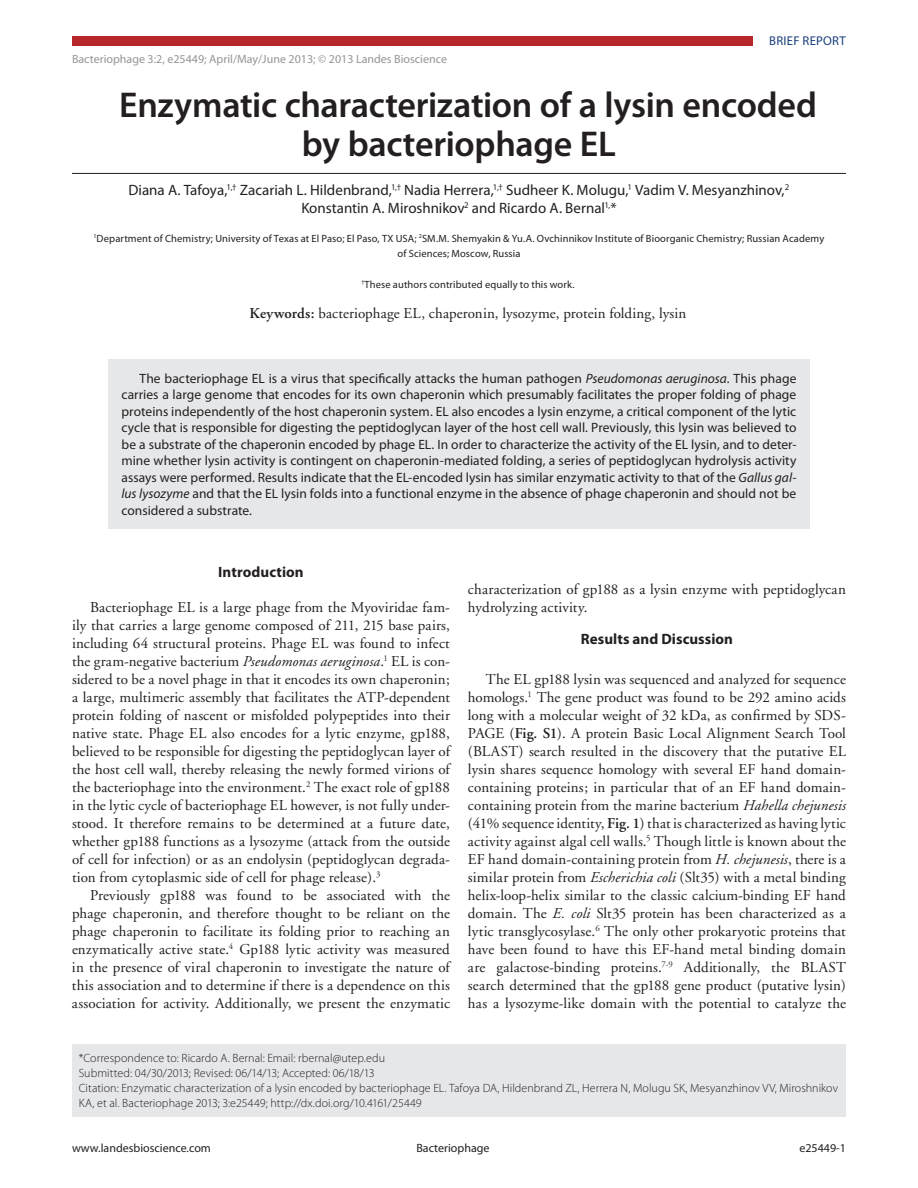
<style>
.page{position:relative;width:918px;height:1188px;background:#fff}
.page>*{position:absolute;margin:0;border:0;box-sizing:border-box;transform-origin:0 0}
.t1{font:600 36px/39px "Myriad Pro";letter-spacing:-.01em;color:#231f20;text-align:center}
.t2{font:15px/18px "Adobe Garamond";letter-spacing:.01em;color:#231f20;text-align:justify}
.t3{font:15px/18px "Myriad Pro";color:#231f20;text-align:center}
.t4{font:700 15px "Myriad Pro";letter-spacing:.005em;color:#231f20}
.t5{font:13.5px/16.5px "Myriad Pro";color:#231f20;text-align:justify}
.t6{font:12.75px "Myriad Pro";letter-spacing:.02em;color:#193f7c}
.t7{font:300 12px/15px "Myriad Pro";letter-spacing:.005em;color:#231f20}
.t8{font:12px "Myriad Pro";color:#939598}
.t9{font:12px "Myriad Pro";color:#231f20}
.t10{font:10.5px/15px "Myriad Pro";letter-spacing:.01em;color:#231f20;text-align:center}
.s1{font-weight:600}
.s2{font-style:italic}
</style>
<div class="page">
<div style="left:72px;top:36px;width:680px;height:10px;background:#b7262b"></div>
<div style="left:72px;top:1044px;width:774px;height:73px;background:#e6e7e9"></div>
<div style="left:108px;top:359px;width:702px;height:170px;background:#e6e7e9"></div>
<hr style="left:72px;top:173px;width:774px;height:1px;background:#231f20">
<p class="t8" style="left:72px;top:52px;width:377px">Bacteriophage 3:2, e25449; April/May/June 2013; © 2013 Landes Bioscience</p>
<p class="t6" style="left:769px;top:33px;width:78px">BRIEF REPORT</p>
<h1 class="t1" style="left:119px;top:85px;width:699px">Enzymatic characterization of a lysin encoded by bacteriophage EL</h1>
<p class="t3" style="left:129px;top:181px;width:662px">Diana A. Tafoya,<sup>1,†</sup> Zacariah L. Hildenbrand,<sup>1,†</sup> Nadia Herrera,<sup>1,†</sup> Sudheer K. Molugu,<sup>1</sup> Vadim V. Mesyanzhinov,<sup>2<br></sup>Konstantin A. Miroshnikov<sup>2</sup> and Ricardo A. Bernal<sup>1,</sup>*</p>
<p class="t10" style="left:94px;top:230px;width:732px"><sup>1</sup>Department of Chemistry; University of Texas at El Paso; El Paso, TX USA; <sup>2</sup>SM.M. Shemyakin &amp; Yu.A. Ovchinnikov Institute of Bioorganic Chemistry; Russian Academy of Sciences; Moscow, Russia</p>
<p class="t10" style="left:361px;top:277px;width:215px"><sup>†</sup>These authors contributed equally to this work.</p>
<p class="t2" style="left:250px;top:304px;width:438px"><span class="s1">Keywords:</span> bacteriophage EL, chaperonin, lysozyme, protein folding, lysin</p>
<p class="t5" style="left:122px;top:370px;width:677px;text-indent:18px">The bacteriophage EL is a virus that specifically attacks the human pathogen <span class="s2">Pseudomonas aeruginosa</span>. This phage carries a large genome that encodes for its own chaperonin which presumably facilitates the proper folding of phage proteins independently of the host chaperonin system. EL also encodes a lysin enzyme, a critical component of the lytic cycle that is responsible for digesting the peptidoglycan layer of the host cell wall. Previously, this lysin was believed to be a substrate of the chaperonin encoded by phage EL. In order to characterize the activity of the EL lysin, and to deter&shy;mine whether lysin activity is contingent on chaperonin-mediated folding, a series of peptidoglycan hydrolysis activity assays were performed. Results indicate that the EL-encoded lysin has similar enzymatic activity to that of the <span class="s2">Gallus gal&shy;lus lysozyme</span> and that the EL lysin folds into a functional enzyme in the absence of phage chaperonin and should not be considered a substrate.</p>
<p class="t4" style="left:218px;top:563px;width:87px">Introduction</p>
<p class="t2" style="left:72px;top:599px;width:380px;text-indent:18px">Bacteriophage EL is a large phage from the Myoviridae fam&shy;ily that carries a large genome composed of 211, 215 base pairs, including 64 structural proteins. Phage EL was found to infect the gram-negative bacterium <span class="s2">Pseudomonas aeruginosa</span>.<sup>1</sup> EL is con&shy;sidered to be a novel phage in that it encodes its own chaperonin; a large, multimeric assembly that facilitates the ATP-dependent protein folding of nascent or misfolded polypeptides into their native state. Phage EL also encodes for a lytic enzyme, gp188, believed to be responsible for digesting the peptidoglycan layer of the host cell wall, thereby releasing the newly formed virions of the bacteriophage into the environment.<sup>2</sup> The exact role of gp188 in the lytic cycle of bacteriophage EL however, is not fully under&shy;stood. It therefore remains to be determined at a future date, whether gp188 functions as a lysozyme (attack from the outside of cell for infection) or as an endolysin (peptidoglycan degrada&shy;tion from cytoplasmic side of cell for phage release).<sup>3</sup></p>
<p class="t2" style="left:72px;top:887px;width:380px;text-indent:18px">Previously gp188 was found to be associated with the phage chaperonin, and therefore thought to be reliant on the phage chaperonin to facilitate its folding prior to reaching an enzymatically active state.<sup>4</sup> Gp188 lytic activity was measured in the presence of viral chaperonin to investigate the nature of this association and to determine if there is a dependence on this association for activity. Additionally, we present the enzymatic</p>
<p class="t2" style="left:468px;top:581px;width:379px">characterization of gp188 as a lysin enzyme with peptidoglycan hydrolyzing activity.</p>
<p class="t4" style="left:581px;top:629px;width:154px">Results and Discussion</p>
<p class="t2" style="left:468px;top:671px;width:380px;text-indent:18px">The EL gp188 lysin was sequenced and analyzed for sequence homologs.<sup>1</sup> The gene product was found to be 292 amino acids long with a molecular weight of 32 kDa, as confirmed by SDS-PAGE (<span class="s1">Fig. S1</span>). A protein Basic Local Alignment Search Tool (BLAST) search resulted in the discovery that the putative EL lysin shares sequence homology with several EF hand domain&shy;containing proteins; in particular that of an EF hand domain&shy;containing protein from the marine bacterium <span class="s2">Hahella chejunesis </span>(41% sequence identity, <span class="s1">Fig. 1</span>) that is characterized as having lytic activity against algal cell walls.<sup>5</sup> Though little is known about the EF hand domain-containing protein from <span class="s2">H. chejunesis</span>, there is a similar protein from <span class="s2">Escherichia coli</span> (Slt35) with a metal binding helix-loop-helix similar to the classic calcium-binding EF hand domain. The <span class="s2">E. coli</span> Slt35 protein has been characterized as a lytic transglycosylase.<sup>6</sup> The only other prokaryotic proteins that have been found to have this EF-hand metal binding domain are galactose-binding proteins.<sup>7-9</sup> Additionally, the BLAST search determined that the gp188 gene product (putative lysin) has a lysozyme-like domain with the potential to catalyze the</p>
<p class="t7" style="left:79px;top:1050px;width:761px">*Correspondence to: Ricardo A. Bernal: Email: rbernal@utep.edu<br>Submitted: 04/30/2013; Revised: 06/14/13; Accepted: 06/18/13<br>Citation: Enzymatic characterization of a lysin encoded by bacteriophage EL. Tafoya DA, Hildenbrand ZL, Herrera N, Molugu SK, Mesyanzhinov VV, Miroshnikov KA, et al. Bacteriophage 2013; 3:e25449; http://dx.doi.org/10.4161/25449</p>
<p class="t9" style="left:72px;top:1141px;width:140px">www.landesbioscience.com</p>
<p class="t9" style="left:416px;top:1141px;width:75px">Bacteriophage</p>
<p class="t9" style="left:799px;top:1141px;width:48px">e25449-1</p>
</div>
